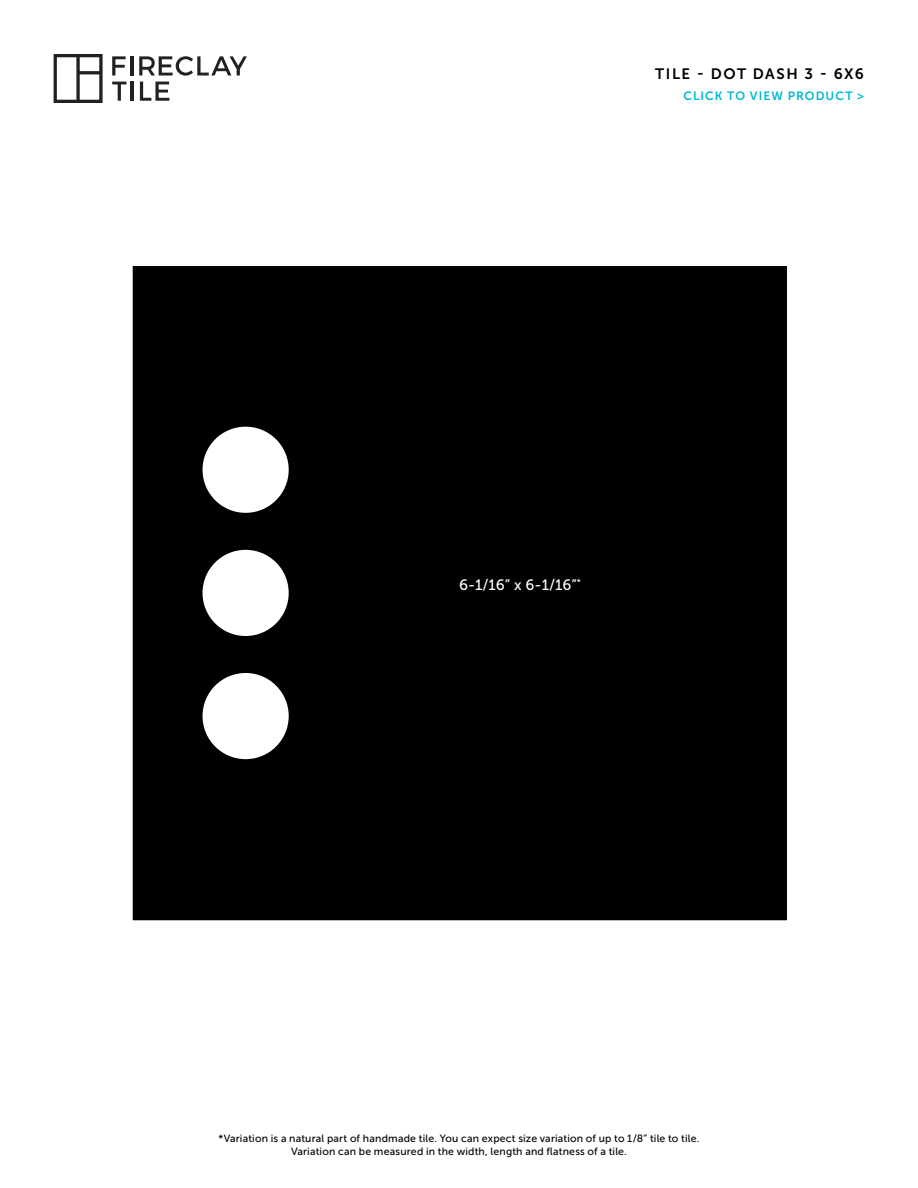
<style>
.page{position:relative;width:918px;height:1188px;background:#fff}
.page>*{position:absolute;margin:0;border:0;box-sizing:border-box;transform-origin:0 0}
.t1{font:15px "Museo Sans 700";letter-spacing:.1em;color:#000}
.t2{font:15px "Museo Sans 500";color:#fff}
.t3{font:12px "Museo Sans 700";letter-spacing:.085em;color:#00b8d4}
.t4{font:10.5px/12.6px "Museo Sans 500";letter-spacing:.015em;color:#000;text-align:center}
</style>
<div class="page">
<div style="left:133px;top:267px;width:653px;height:653px;background:#000"></div>
<svg style="left:54px;top:54px;width:49px;height:49px"></svg>
<svg style="left:112px;top:56px;width:14px;height:20px"></svg>
<hr style="left:131px;top:56px;width:3px;height:20px;background:#241f21">
<svg style="left:139px;top:56px;width:108px;height:20px"></svg>
<svg style="left:112px;top:82px;width:14px;height:19px"></svg>
<hr style="left:131px;top:82px;width:3px;height:19px;background:#241f21">
<svg style="left:140px;top:82px;width:29px;height:19px"></svg>
<h1 class="t1" style="left:655px;top:65px;width:210px">TILE - DOT DASH 3 - 6X6</h1>
<p class="t3" style="left:684px;top:89px;width:182px">CLICK TO VIEW PRODUCT &gt;</p>
<h1 class="t2" style="left:459px;top:577px;width:123px">6-1/16” x 6-1/16”<sup>*</sup></h1>
<p class="t4" style="left:219px;top:1132px;width:482px">*Variation is a natural part of handmade tile. You can expect size variation of up to 1/8” tile to tile.<br>Variation can be measured in the width, length and flatness of a tile.</p>
</div>
